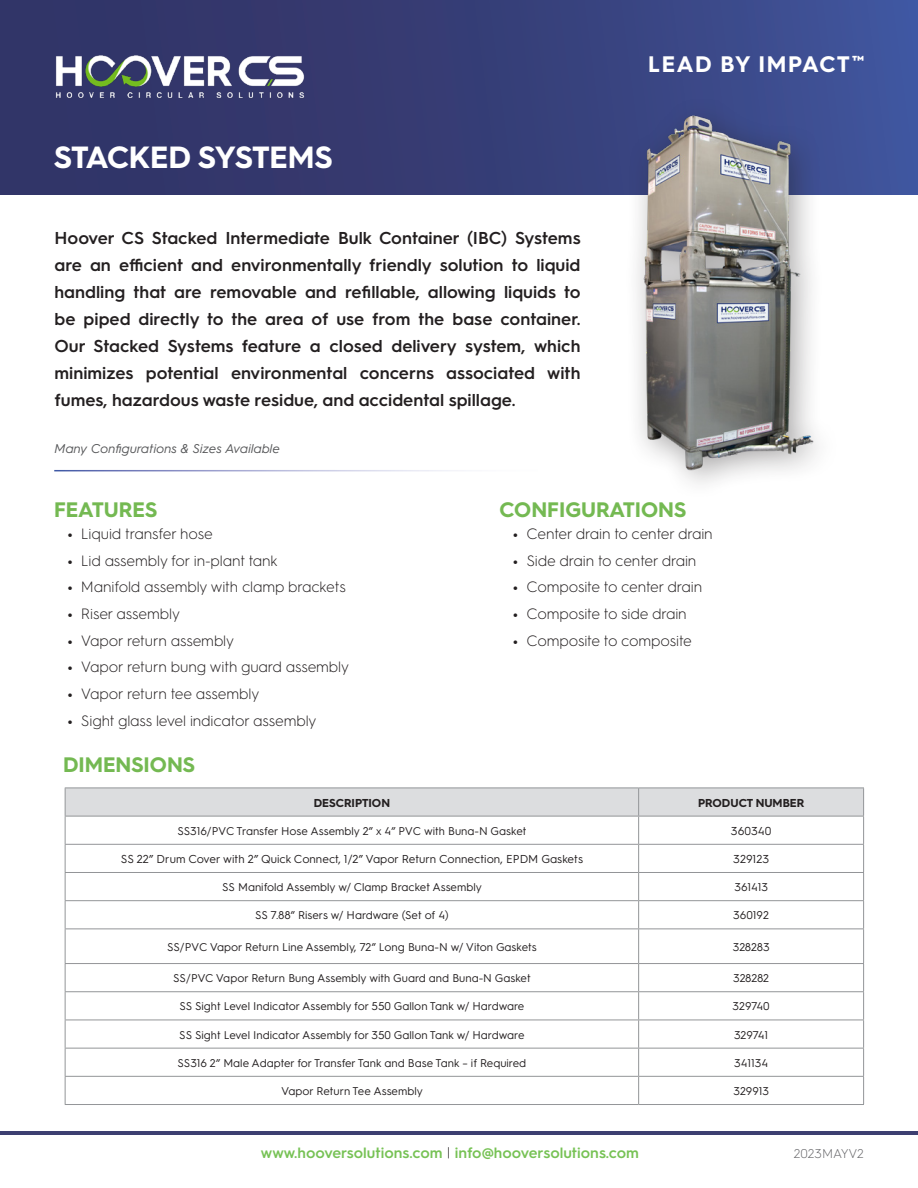
<style>
.page{position:relative;width:918px;height:1188px;background:#fff}
.page>*{position:absolute;margin:0;border:0;box-sizing:border-box;transform-origin:0 0}
.t1{font:700 30.75px "Hurme Geometric Sans 3";letter-spacing:-.01em;color:#fff}
.t2{font:700 22.5px "Hurme Geometric Sans 3";letter-spacing:.075em;color:#fff}
.t3{font:700 21px "Hurme Geometric Sans 3";color:#74b952}
.t4{font:600 17.25px/27px "Hurme Geometric Sans 3";color:#231f20;text-align:justify}
.t5{font:300 15px "Hurme Geometric Sans 3";letter-spacing:-.01em;color:#231f20}
.t6{font:600 15px "Hurme Geometric Sans 3";color:#77c255}
.t7{font:italic 12.75px "Hurme Geometric Sans 3";color:#57585a}
.t8{font:300 12.75px "Hurme Geometric Sans 3";color:#636366}
.t9{font:11.55px "Hurme Geometric Sans 3";color:#231f20}
.t10{font:700 11.55px "Hurme Geometric Sans 3";color:#231f20}
.t11{font:11.25px "Hurme Geometric Sans 3";color:#231f20}
.s1{font-weight:700}
.s2{font-weight:300;color:#231f20}
</style>
<div class="page">
<div style="left:0;top:0;width:918px;height:194px;background:linear-gradient(to right,#2f2f5e,#3f5197)"></div>
<img style="left:54px;top:54px;width:252px;height:44px">
<hr style="left:0;top:1131px;width:918px;height:3px;background:#3d3f71">
<div style="left:624px;top:96px;width:218px;height:405px;background:#231f20;opacity:.4"></div>
<img style="left:627px;top:103px;width:191px;height:383px">
<hr style="left:638px;top:929px;width:1px;height:34px;background:#939598">
<hr style="left:863px;top:929px;width:1px;height:34px;background:#939598">
<svg style="left:638px;top:964px;width:1px;height:140px"></svg>
<svg style="left:863px;top:964px;width:1px;height:140px"></svg>
<svg style="left:65px;top:788px;width:799px;height:140px"></svg>
<hr style="left:639px;top:900px;width:225px;height:1px;background:#939598">
<hr style="left:65px;top:928px;width:574px;height:1px;background:#939598">
<hr style="left:65px;top:929px;width:1px;height:34px;background:#939598">
<hr style="left:639px;top:928px;width:225px;height:1px;background:#939598">
<hr style="left:65px;top:963px;width:574px;height:1px;background:#939598">
<hr style="left:639px;top:963px;width:225px;height:1px;background:#939598">
<hr style="left:65px;top:991px;width:574px;height:1px;background:#939598">
<hr style="left:639px;top:991px;width:225px;height:1px;background:#939598">
<hr style="left:65px;top:1020px;width:574px;height:1px;background:#939598">
<hr style="left:639px;top:1020px;width:225px;height:1px;background:#939598">
<hr style="left:65px;top:1048px;width:574px;height:1px;background:#939598">
<hr style="left:639px;top:1048px;width:225px;height:1px;background:#939598">
<hr style="left:65px;top:1076px;width:574px;height:1px;background:#939598">
<svg style="left:65px;top:964px;width:1px;height:140px"></svg>
<hr style="left:639px;top:1076px;width:225px;height:1px;background:#939598">
<hr style="left:65px;top:1104px;width:574px;height:1px;background:#939598">
<hr style="left:639px;top:1104px;width:225px;height:1px;background:#939598">
<h1 class="t1" style="left:54px;top:136px;width:280px">STACKED SYSTEMS</h1>
<p class="t4" style="left:54px;top:223px;width:528px">Hoover CS Stacked Intermediate Bulk Container (IBC) Systems are an efficient and environmentally friendly solution to liquid handling that are removable and refillable, allowing liquids to be piped directly to the area of use from the base container.<br>Our Stacked Systems feature a closed delivery system, which minimizes potential environmental concerns associated with fumes, hazardous waste residue, and accidental spillage.</p>
<p class="t7" style="left:54px;top:439px;width:227px">Many Configurations &amp; Sizes Available</p>
<h2 class="t2" style="left:648px;top:48px;width:217px">LEAD BY IMPACT <sup>™</sup></h2>
<h3 class="t3" style="left:54px;top:495px;width:105px">FEATURES</h3>
<h3 class="t5" style="left:67px;top:524px;width:147px"><span class="s1">•</span> Liquid transfer hose</h3>
<h3 class="t5" style="left:67px;top:550px;width:212px"><span class="s1">•</span> Lid assembly for in-plant tank</h3>
<h3 class="t5" style="left:67px;top:577px;width:280px"><span class="s1">•</span> Manifold assembly with clamp brackets</h3>
<h3 class="t5" style="left:67px;top:604px;width:114px"><span class="s1">•</span> Riser assembly</h3>
<h3 class="t5" style="left:67px;top:630px;width:168px"><span class="s1">•</span> Vapor return assembly</h3>
<h3 class="t5" style="left:67px;top:657px;width:283px"><span class="s1">•</span> Vapor return bung with guard assembly</h3>
<h3 class="t5" style="left:67px;top:684px;width:193px"><span class="s1">•</span> Vapor return tee assembly</h3>
<h3 class="t5" style="left:67px;top:710px;width:251px"><span class="s1">•</span> Sight glass level indicator assembly</h3>
<h3 class="t3" style="left:63px;top:750px;width:134px">DIMENSIONS</h3>
<h3 class="t3" style="left:500px;top:495px;width:188px">CONFIGURATIONS</h3>
<h3 class="t5" style="left:513px;top:524px;width:201px"><span class="s1">•</span> Center drain to center drain</h3>
<h3 class="t5" style="left:513px;top:550px;width:185px"><span class="s1">•</span> Side drain to center drain</h3>
<h3 class="t5" style="left:513px;top:577px;width:191px"><span class="s1">•</span> Composite to center drain</h3>
<h3 class="t5" style="left:513px;top:604px;width:175px"><span class="s1">•</span> Composite to side drain</h3>
<h3 class="t5" style="left:513px;top:630px;width:180px"><span class="s1">•</span> Composite to composite</h3>
<p class="t10" style="left:314px;top:795px;width:78px">DESCRIPTION</p>
<p class="t10" style="left:698px;top:795px;width:108px">PRODUCT NUMBER</p>
<p class="t11" style="left:177px;top:823px;width:351px">SS316/PVC Transfer Hose Assembly 2” x 4” PVC with Buna-N Gasket</p>
<p class="t9" style="left:731px;top:823px;width:42px">360340</p>
<p class="t9" style="left:121px;top:851px;width:464px">SS 22” Drum Cover with 2” Quick Connect, 1/2” Vapor Return Connection, EPDM Gaskets</p>
<p class="t9" style="left:733px;top:851px;width:37px">329123</p>
<p class="t11" style="left:222px;top:879px;width:261px">SS Manifold Assembly w/ Clamp Bracket Assembly</p>
<p class="t11" style="left:735px;top:879px;width:35px">361413</p>
<p class="t11" style="left:255px;top:907px;width:195px">SS 7.88” Risers w/ Hardware (Set of 4)</p>
<p class="t11" style="left:733px;top:907px;width:37px">360192</p>
<p class="t11" style="left:167px;top:939px;width:371px">SS/PVC Vapor Return Line Assembly, 72” Long Buna-N w/ Viton Gaskets</p>
<p class="t11" style="left:733px;top:939px;width:38px">328283</p>
<p class="t11" style="left:173px;top:970px;width:359px">SS/PVC Vapor Return Bung Assembly with Guard and Buna-N Gasket</p>
<p class="t11" style="left:733px;top:970px;width:37px">328282</p>
<p class="t11" style="left:179px;top:999px;width:347px">SS Sight Level Indicator Assembly for 550 Gallon Tank w/ Hardware</p>
<p class="t11" style="left:733px;top:999px;width:38px">329740</p>
<p class="t11" style="left:179px;top:1027px;width:347px">SS Sight Level Indicator Assembly for 350 Gallon Tank w/ Hardware</p>
<p class="t11" style="left:734px;top:1027px;width:36px">329741</p>
<p class="t11" style="left:177px;top:1055px;width:350px">SS316 2” Male Adapter for Transfer Tank and Base Tank – if Required</p>
<p class="t11" style="left:734px;top:1055px;width:35px">341134</p>
<p class="t11" style="left:281px;top:1083px;width:143px">Vapor Return Tee Assembly</p>
<p class="t11" style="left:733px;top:1083px;width:37px">329913</p>
<h3 class="t6" style="left:261px;top:1142px;width:380px">www.hooversolutions.com <span class="s2">|</span> info@hooversolutions.com</h3>
<p class="t8" style="left:794px;top:1144px;width:72px">2023MAYV2</p>
</div>
